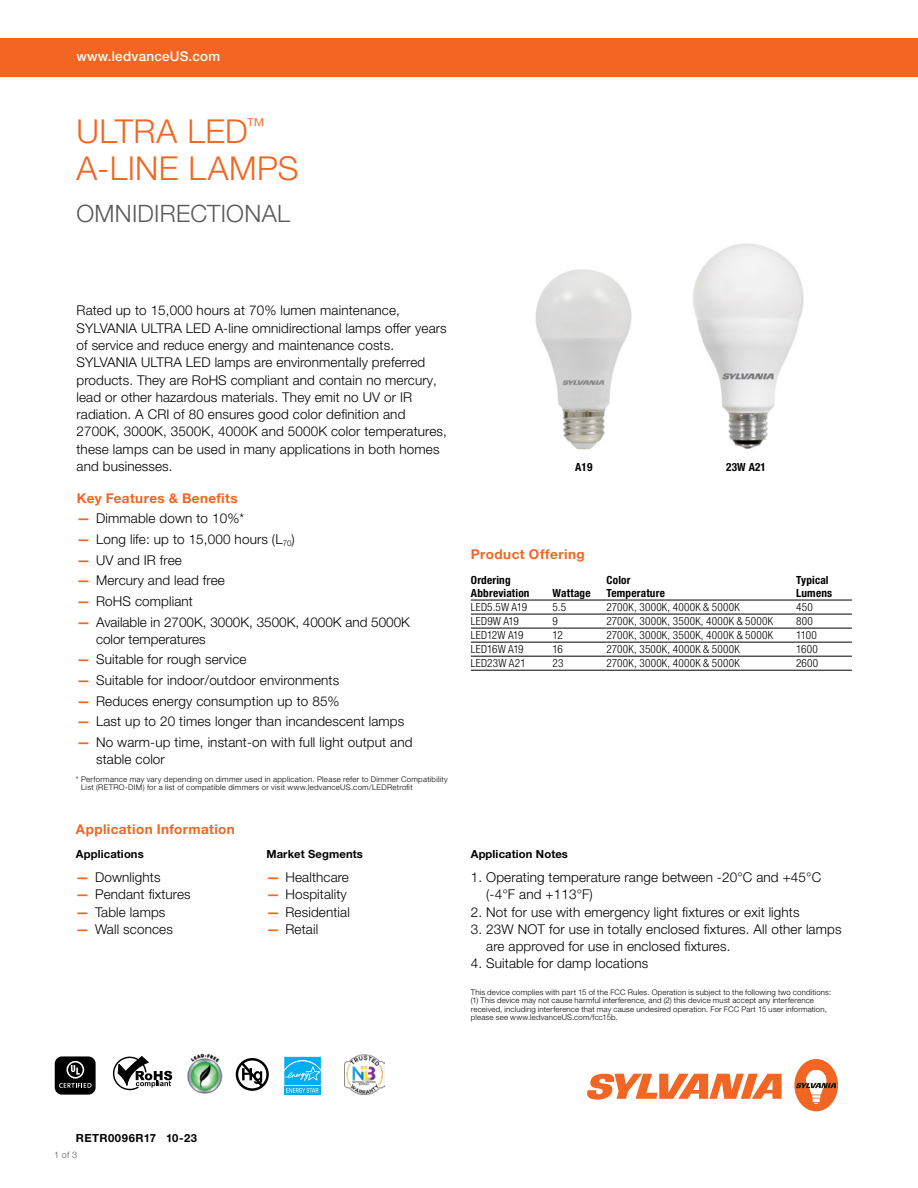
<style>
.page{position:relative;width:918px;height:1188px;background:#fff}
.page>*{position:absolute;margin:0;border:0;box-sizing:border-box;transform-origin:0 0}
.t1{font:300 33px/37.5px "Helvetica Neue LT Pro";letter-spacing:.01em;color:#f26522}
.t2{font:300 24px "Helvetica Neue LT Pro";letter-spacing:.01em;color:#58595b}
.t3{font:300 13.5px/17.2px "Helvetica Neue LT Pro";letter-spacing:.01em;color:#000}
.t4{font:700 13.5px "Helvetica Neue LT Pro";letter-spacing:.03em;color:#f26522}
.t5{font:500 13.5px "Helvetica Neue LT Std";letter-spacing:.015em;color:#fff}
.t6{font:300 condensed 11.25px "Helvetica Neue LT Pro";letter-spacing:.025em;color:#000}
.t7{font:700 condensed 11.25px/13.5px "Helvetica Neue LT Pro";letter-spacing:.015em;color:#000}
.t8{font:700 11.25px "Helvetica Neue LT Pro";letter-spacing:.01em;color:#000}
.t9{font:300 condensed 11.25px "Helvetica Neue LT Pro";letter-spacing:-.005em;color:#000}
.t10{font:700 11.25px "Helvetica Neue LT Std";letter-spacing:.04em;color:#000}
.t11{font:300 9px "Helvetica Neue LT Std";color:#58595b}
.t12{font:300 7.8px/8.6px "Helvetica Neue LT Pro";letter-spacing:.025em;color:#000}
.s1{font-weight:700;color:#f26522}
</style>
<div class="page">
<svg style="left:587px;top:1074px;width:195px;height:26px"></svg>
<div style="left:794px;top:1059px;width:44px;height:52px;background:#f26522;border-radius:50%"></div>
<svg style="left:796px;top:1070px;width:40px;height:34px"></svg>
<img style="left:535px;top:269px;width:97px;height:181px">
<img style="left:693px;top:243px;width:111px;height:206px">
<hr style="left:471px;top:600px;width:82px;height:1px;background:#000">
<hr style="left:553px;top:600px;width:54px;height:1px;background:#000">
<hr style="left:607px;top:600px;width:189px;height:1px;background:#000">
<hr style="left:796px;top:600px;width:56px;height:1px;background:#000">
<hr style="left:471px;top:614px;width:82px;height:1px;background:#000">
<hr style="left:553px;top:614px;width:54px;height:1px;background:#000">
<hr style="left:607px;top:614px;width:189px;height:1px;background:#000">
<hr style="left:796px;top:614px;width:56px;height:1px;background:#000">
<hr style="left:471px;top:628px;width:82px;height:1px;background:#000">
<hr style="left:553px;top:628px;width:54px;height:1px;background:#000">
<hr style="left:607px;top:628px;width:189px;height:1px;background:#000">
<hr style="left:796px;top:628px;width:56px;height:1px;background:#000">
<hr style="left:471px;top:642px;width:82px;height:1px;background:#000">
<hr style="left:553px;top:642px;width:54px;height:1px;background:#000">
<hr style="left:607px;top:642px;width:189px;height:1px;background:#000">
<hr style="left:796px;top:642px;width:56px;height:1px;background:#000">
<hr style="left:471px;top:656px;width:82px;height:1px;background:#000">
<hr style="left:553px;top:656px;width:54px;height:1px;background:#000">
<hr style="left:607px;top:656px;width:189px;height:1px;background:#000">
<hr style="left:796px;top:656px;width:56px;height:1px;background:#000">
<hr style="left:471px;top:670px;width:82px;height:1px;background:#000">
<hr style="left:553px;top:670px;width:54px;height:1px;background:#000">
<hr style="left:607px;top:670px;width:189px;height:1px;background:#000">
<hr style="left:796px;top:670px;width:56px;height:1px;background:#000">
<svg style="left:235px;top:1058px;width:34px;height:33px"></svg>
<img style="left:187px;top:1053px;width:36px;height:41px">
<svg style="left:284px;top:1056px;width:37px;height:1px"></svg>
<div style="left:284px;top:1086px;width:37px;height:9px;background:#00aeef"></div>
<svg style="left:284px;top:1057px;width:37px;height:36px"></svg>
<img style="left:344px;top:1055px;width:40px;height:40px">
<div style="left:55px;top:1056px;width:41px;height:39px;background:#000;border-radius:7px"></div>
<svg style="left:59px;top:1061px;width:33px;height:27px"></svg>
<svg style="left:113px;top:1057px;width:59px;height:33px"></svg>
<div style="left:0;top:38px;width:918px;height:39px;background:#f26522"></div>
<p class="t5" style="left:77px;top:48px;width:145px">www.ledvanceUS.com</p>
<h1 class="t1" style="left:77px;top:112px;width:224px">ULTRA LED<sup>™<br></sup>A-LINE LAMPS</h1>
<h2 class="t2" style="left:77px;top:199px;width:215px">OMNIDIRECTIONAL</h2>
<p class="t3" style="left:77px;top:302px;width:372px">Rated up to 15,000 hours at 70% lumen maintenance, SYLVANIA ULTRA LED A-line omnidirectional lamps offer years of service and reduce energy and maintenance costs.<br>SYLVANIA ULTRA LED lamps are environmentally preferred products. They are RoHS compliant and contain no mercury, lead or other hazardous materials. They emit no UV or IR radiation. A CRI of 80 ensures good color definition and 2700K, 3000K, 3500K, 4000K and 5000K color temperatures, these lamps can be used in many applications in both homes and businesses.</p>
<p class="t4" style="left:77px;top:489px;width:162px">Key Features &amp; Benefits</p>
<p class="t3" style="left:77px;top:510px;width:169px"><span class="s1">—</span> Dimmable down to 10%*</p>
<p class="t3" style="left:77px;top:530px;width:219px"><span class="s1">—</span> Long life: up to 15,000 hours (L<sub>70</sub>)</p>
<p class="t3" style="left:77px;top:551px;width:106px"><span class="s1">—</span> UV and IR free</p>
<p class="t3" style="left:77px;top:572px;width:149px"><span class="s1">—</span> Mercury and lead free</p>
<p class="t3" style="left:77px;top:592px;width:117px"><span class="s1">—</span> RoHS compliant</p>
<p class="t3" style="left:96px;top:613px;width:315px;text-indent:-19px"><span class="s1">—</span> Available in 2700K, 3000K, 3500K, 4000K and 5000K color temperatures</p>
<p class="t3" style="left:77px;top:651px;width:171px"><span class="s1">—</span> Suitable for rough service</p>
<p class="t3" style="left:77px;top:671px;width:264px"><span class="s1">—</span> Suitable for indoor/outdoor environments</p>
<p class="t3" style="left:77px;top:692px;width:264px"><span class="s1">—</span> Reduces energy consumption up to 85%</p>
<p class="t3" style="left:77px;top:713px;width:329px"><span class="s1">—</span> Last up to 20 times longer than incandescent lamps</p>
<p class="t3" style="left:96px;top:733px;width:318px;text-indent:-19px"><span class="s1">—</span> No warm-up time, instant-on with full light output and stable color</p>
<p class="t12" style="left:81px;top:775px;width:368px;text-indent:-5px">* Performance may vary depending on dimmer used in application. Please refer to Dimmer Compatibility<br>List (RETRO-DIM) for a list of compatible dimmers or visit www.ledvanceUS.com/LEDRetrofit</p>
<p class="t4" style="left:76px;top:820px;width:161px">Application Information</p>
<p class="t8" style="left:76px;top:847px;width:69px">Applications</p>
<p class="t3" style="left:76px;top:868px;width:86px"><span class="s1">—</span> Downlights</p>
<p class="t3" style="left:76px;top:886px;width:116px"><span class="s1">—</span> Pendant fixtures</p>
<p class="t3" style="left:76px;top:903px;width:91px"><span class="s1">—</span> Table lamps</p>
<p class="t3" style="left:76px;top:920px;width:98px"><span class="s1">—</span> Wall sconces</p>
<p class="t8" style="left:266px;top:847px;width:98px">Market Segments</p>
<p class="t3" style="left:266px;top:868px;width:84px"><span class="s1">—</span> Healthcare</p>
<p class="t3" style="left:266px;top:886px;width:82px"><span class="s1">—</span> Hospitality</p>
<p class="t3" style="left:266px;top:903px;width:85px"><span class="s1">—</span> Residential</p>
<p class="t3" style="left:266px;top:920px;width:53px"><span class="s1">—</span> Retail</p>
<p class="t7" style="left:575px;top:460px;width:19px">A19</p>
<p class="t7" style="left:726px;top:460px;width:41px">23W A21</p>
<p class="t4" style="left:471px;top:545px;width:115px">Product Offering</p>
<p class="t7" style="left:471px;top:573px;width:60px">Ordering<br>Abbreviation</p>
<p class="t7" style="left:553px;top:586px;width:40px">Wattage</p>
<p class="t7" style="left:607px;top:573px;width:60px">Color<br>Temperature</p>
<p class="t7" style="left:796px;top:573px;width:38px">Typical<br>Lumens</p>
<p class="t6" style="left:471px;top:601px;width:58px">LED5.5W A19</p>
<p class="t6" style="left:553px;top:601px;width:15px">5.5</p>
<p class="t6" style="left:607px;top:601px;width:135px">2700K, 3000K, 4000K &amp; 5000K</p>
<p class="t6" style="left:796px;top:601px;width:18px">450</p>
<p class="t6" style="left:471px;top:615px;width:50px">LED9W A19</p>
<p class="t6" style="left:553px;top:615px;width:7px">9</p>
<p class="t6" style="left:607px;top:615px;width:168px">2700K, 3000K, 3500K, 4000K &amp; 5000K</p>
<p class="t6" style="left:796px;top:615px;width:18px">800</p>
<p class="t9" style="left:471px;top:629px;width:54px">LED12W A19</p>
<p class="t6" style="left:553px;top:629px;width:12px">12</p>
<p class="t6" style="left:607px;top:629px;width:168px">2700K, 3000K, 3500K, 4000K &amp; 5000K</p>
<p class="t6" style="left:796px;top:629px;width:22px">1100</p>
<p class="t9" style="left:471px;top:643px;width:54px">LED16W A19</p>
<p class="t6" style="left:553px;top:643px;width:12px">16</p>
<p class="t6" style="left:607px;top:643px;width:135px">2700K, 3500K, 4000K &amp; 5000K</p>
<p class="t6" style="left:796px;top:643px;width:23px">1600</p>
<p class="t6" style="left:471px;top:657px;width:56px">LED23W A21</p>
<p class="t6" style="left:553px;top:657px;width:12px">23</p>
<p class="t6" style="left:607px;top:657px;width:135px">2700K, 3000K, 4000K &amp; 5000K</p>
<p class="t6" style="left:796px;top:657px;width:24px">2600</p>
<p class="t8" style="left:471px;top:847px;width:99px">Application Notes</p>
<p class="t3" style="left:486px;top:868px;width:337px;text-indent:-15px">1. Operating temperature range between -20°C and +45°C (-4°F and +113°F)</p>
<p class="t3" style="left:471px;top:903px;width:330px">2. Not for use with emergency light fixtures or exit lights</p>
<p class="t3" style="left:486px;top:920px;width:357px;text-indent:-15px">3. 23W NOT for use in totally enclosed fixtures. All other lamps are approved for use in enclosed fixtures.</p>
<p class="t3" style="left:471px;top:955px;width:179px">4. Suitable for damp locations</p>
<p class="t12" style="left:471px;top:988px;width:362px">This device complies with part 15 of the FCC Rules. Operation is subject to the following two conditions: (1) This device may not cause harmful interference, and (2) this device must accept any interference received, including interference that may cause undesired operation. For FCC Part 15 user information, please see www.ledvanceUS.com/fcc15b.</p>
<p class="t10" style="left:76px;top:1131px;width:123px">RETR0096R17 10-23</p>
<p class="t11" style="left:54px;top:1149px;width:25px">1 of 3</p>
</div>
